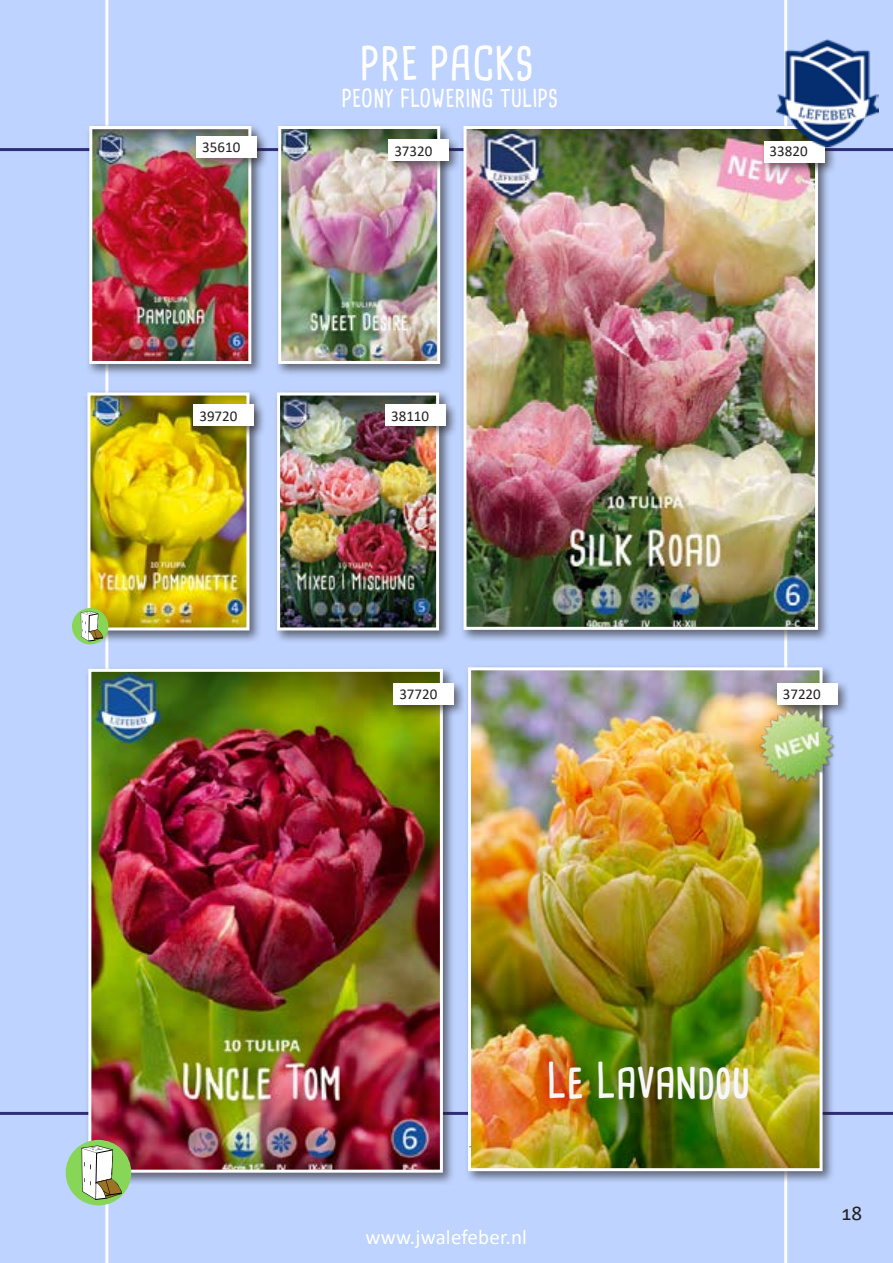
<style>
.page{position:relative;width:893px;height:1263px;background:#bed3ff}
.page>*{position:absolute;margin:0;border:0;box-sizing:border-box;transform-origin:0 0}
.t1{font:700 47.25px "Cardenio Modern";color:#f8f8f9}
.t2{font:700 45px "Cardenio Modern";color:#fff}
.t3{font:700 24px "Cardenio Modern";color:#fff}
.t4{font:21px "Calibri";letter-spacing:.01em;color:#fff}
.t5{font:21px "Calibri";color:#231f20}
.t6{font:15px "Calibri";color:#231f20}
</style>
<div class="page">
<hr style="left:105px;top:0;width:3px;height:1263px;background:#fff">
<hr style="left:784px;top:0;width:3px;height:1263px;background:#fff">
<hr style="left:0;top:148px;width:893px;height:3px;background:#2f2e79">
<hr style="left:0;top:1112px;width:893px;height:3px;background:#2f2e79">
<div style="left:459px;top:122px;width:371px;height:520px;background:#231f20;opacity:.6"></div>
<img style="left:467px;top:130px;width:347px;height:496px">
<div style="left:463px;top:126px;width:355px;height:504px;border:3px solid #fff"></div>
<div style="left:464px;top:663px;width:371px;height:520px;background:#231f20;opacity:.6"></div>
<img style="left:472px;top:671px;width:346px;height:496px">
<div style="left:468px;top:667px;width:354px;height:504px;border:3px solid #fff"></div>
<div style="left:84px;top:665px;width:371px;height:520px;background:#231f20;opacity:.6"></div>
<img style="left:92px;top:673px;width:347px;height:496px">
<div style="left:88px;top:669px;width:355px;height:504px;border:3px solid #fff"></div>
<div style="left:760px;top:138px;width:77px;height:38px;background:#231f20;opacity:.6"></div>
<div style="left:764px;top:142px;width:60px;height:21px;background:#fff"></div>
<img style="left:777px;top:37px;width:102px;height:110px">
<div style="left:273px;top:388px;width:178px;height:255px;background:#231f20;opacity:.6"></div>
<img style="left:281px;top:396px;width:154px;height:230px">
<div style="left:277px;top:392px;width:162px;height:238px;border:3px solid #fff"></div>
<div style="left:83px;top:388px;width:179px;height:255px;background:#231f20;opacity:.6"></div>
<img style="left:91px;top:396px;width:154px;height:230px">
<div style="left:87px;top:392px;width:162px;height:238px;border:3px solid #fff"></div>
<div style="left:85px;top:122px;width:179px;height:254px;background:#231f20;opacity:.6"></div>
<img style="left:93px;top:130px;width:154px;height:230px">
<div style="left:89px;top:126px;width:162px;height:238px;border:3px solid #fff"></div>
<div style="left:189px;top:401px;width:78px;height:38px;background:#231f20;opacity:.6"></div>
<div style="left:193px;top:405px;width:61px;height:21px;background:#fff"></div>
<div style="left:192px;top:132px;width:77px;height:38px;background:#231f20;opacity:.6"></div>
<div style="left:196px;top:136px;width:61px;height:21px;background:#fff"></div>
<div style="left:381px;top:401px;width:77px;height:38px;background:#231f20;opacity:.6"></div>
<div style="left:385px;top:405px;width:61px;height:21px;background:#fff"></div>
<div style="left:72px;top:608px;width:36px;height:36px;background:#87d657;border-radius:50%"></div>
<svg style="left:81px;top:611px;width:23px;height:31px"></svg>
<div style="left:274px;top:122px;width:178px;height:254px;background:#231f20;opacity:.6"></div>
<img style="left:282px;top:130px;width:154px;height:230px">
<div style="left:278px;top:126px;width:162px;height:238px;border:3px solid #fff"></div>
<div style="left:384px;top:136px;width:78px;height:38px;background:#231f20;opacity:.6"></div>
<div style="left:388px;top:140px;width:61px;height:21px;background:#fff"></div>
<div style="left:389px;top:679px;width:78px;height:38px;background:#231f20;opacity:.6"></div>
<div style="left:393px;top:683px;width:61px;height:21px;background:#fff"></div>
<div style="left:773px;top:679px;width:77px;height:38px;background:#231f20;opacity:.6"></div>
<div style="left:777px;top:683px;width:61px;height:21px;background:#fff"></div>
<div style="left:66px;top:1140px;width:65px;height:65px;background:#87d657;border-radius:50%"></div>
<svg style="left:82px;top:1145px;width:40px;height:55px"></svg>
<img style="left:755px;top:704px;width:84px;height:84px">
<p class="t6" style="left:202px;top:136px;width:40px">35610</p>
<p class="t6" style="left:199px;top:405px;width:40px">39720</p>
<h2 class="t2" style="left:360px;top:32px;width:175px">PRE PACKS</h2>
<h3 class="t3" style="left:341px;top:81px;width:218px">PEONY FLOWERING TULIPS</h3>
<p class="t6" style="left:394px;top:140px;width:40px">37320</p>
<p class="t6" style="left:391px;top:405px;width:40px">38110</p>
<p class="t6" style="left:770px;top:140px;width:40px">33820</p>
<p class="t6" style="left:399px;top:683px;width:40px">37720</p>
<p class="t6" style="left:783px;top:684px;width:40px">37220</p>
<h1 class="t1" style="left:547px;top:1048px;width:205px">Le Lavandou</h1>
<h3 class="t4" style="left:365px;top:1222px;width:163px">www.jwalefeber.nl</h3>
<h3 class="t5" style="left:841px;top:1198px;width:23px">18</h3>
</div>
